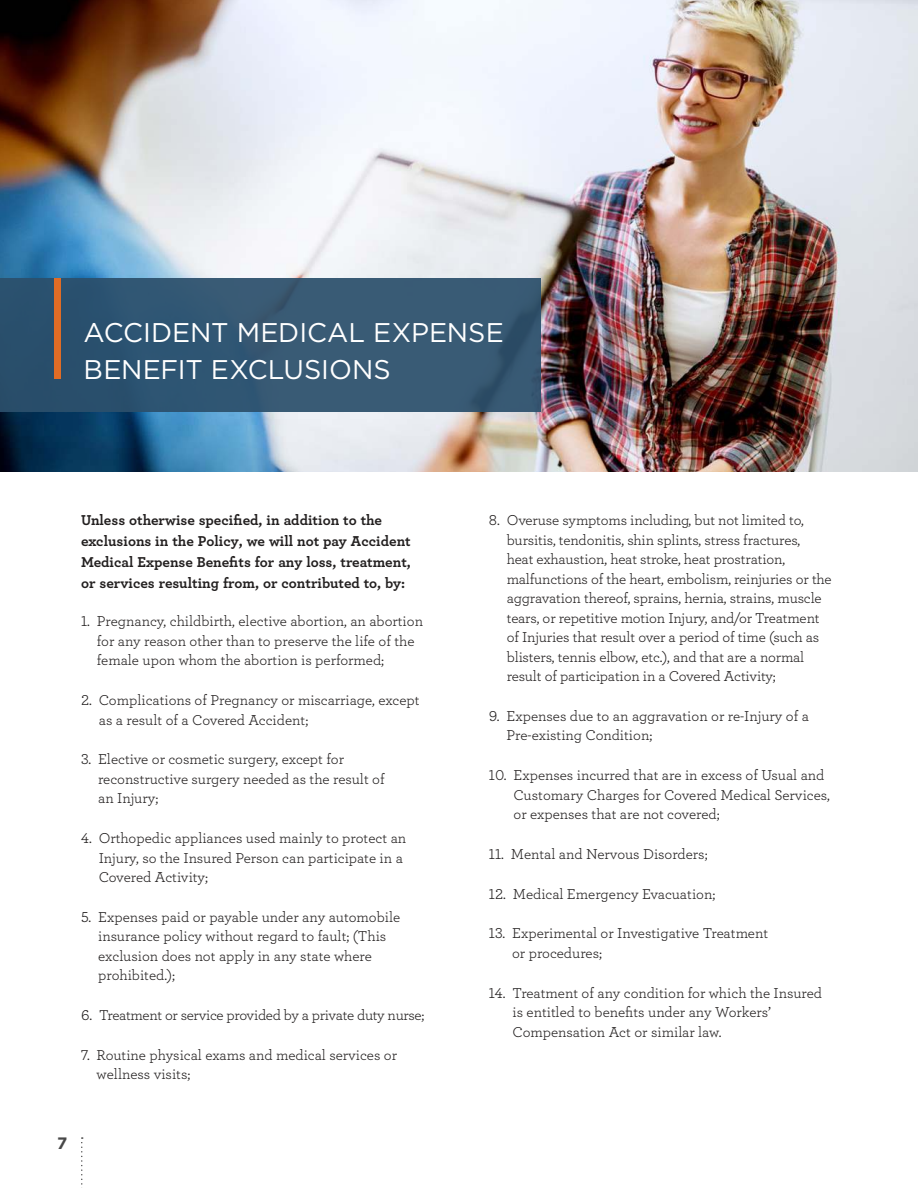
<style>
.page{position:relative;width:918px;height:1188px;background:#fff}
.page>*{position:absolute;margin:0;border:0;box-sizing:border-box;transform-origin:0 0}
.t1{font:27px/37.5px "Gotham";color:#fff}
.t2{font:700 16.5px "Gotham";color:#484848}
.t3{font:15px/19.5px "Archer";letter-spacing:-.01em;color:#221f1f}
.t4{font:700 15px/21px "Archer";color:#221f1f}
</style>
<div class="page">
<svg style="left:81px;top:1137px;width:2px;height:51px"></svg>
<img style="left:0;top:0;width:918px;height:472px">
<div style="left:0;top:278px;width:541px;height:133px;background:linear-gradient(to right,#2b516e,#3b5c76)"></div>
<div style="left:54px;top:278px;width:6px;height:101px;background:#e16c25"></div>
<h1 class="t1" style="left:84px;top:315px;width:422px">ACCIDENT MEDICAL EXPENSE<br>BENEFIT EXCLUSIONS</h1>
<p class="t4" style="left:81px;top:510px;width:331px">Unless otherwise specified, in addition to the exclusions in the Policy, we will not pay Accident Medical Expense Benefits for any loss, treatment, or services resulting from, or contributed to, by:</p>
<p class="t3" style="left:97px;top:612px;width:328px;text-indent:-16px">1. Pregnancy, childbirth, elective abortion, an abortion for any reason other than to preserve the life of the female upon whom the abortion is performed;</p>
<p class="t3" style="left:99px;top:691px;width:322px;text-indent:-18px">2. Complications of Pregnancy or miscarriage, except as a result of a Covered Accident;</p>
<p class="t3" style="left:98px;top:750px;width:288px;text-indent:-17px">3. Elective or cosmetic surgery, except for reconstructive surgery needed as the result of an Injury;</p>
<p class="t3" style="left:99px;top:829px;width:309px;text-indent:-18px">4. Orthopedic appliances used mainly to protect an<br>Injury, so the Insured Person can participate in a<br>Covered Activity;</p>
<p class="t3" style="left:98px;top:908px;width:304px;text-indent:-17px">5. Expenses paid or payable under any automobile insurance policy without regard to fault; (This exclusion does not apply in any state where prohibited.);</p>
<p class="t3" style="left:81px;top:1006px;width:345px">6. Treatment or service provided by a private duty nurse;</p>
<p class="t3" style="left:97px;top:1046px;width:302px;text-indent:-16px">7. Routine physical exams and medical services or wellness visits;</p>
<p class="t2" style="left:57px;top:1136px;width:12px">7</p>
<p class="t3" style="left:507px;top:511px;width:327px;text-indent:-18px">8. Overuse symptoms including, but not limited to, bursitis, tendonitis, shin splints, stress fractures,<br>heat exhaustion, heat stroke, heat prostration, malfunctions of the heart, embolism, reinjuries or the aggravation thereof, sprains, hernia, strains, muscle tears, or repetitive motion Injury, and/or Treatment of Injuries that result over a period of time (such as blisters, tennis elbow, etc.), and that are a normal result of participation in a Covered Activity;</p>
<p class="t3" style="left:507px;top:707px;width:304px;text-indent:-18px">9. Expenses due to an aggravation or re-Injury of a<br>Pre-existing Condition;</p>
<p class="t3" style="left:514px;top:766px;width:318px;text-indent:-25px">10. Expenses incurred that are in excess of Usual and<br>Customary Charges for Covered Medical Services, or expenses that are not covered;</p>
<p class="t3" style="left:489px;top:845px;width:220px">11. Mental and Nervous Disorders;</p>
<p class="t3" style="left:489px;top:885px;width:228px">12. Medical Emergency Evacuation;</p>
<p class="t3" style="left:512px;top:924px;width:258px;text-indent:-23px">13. Experimental or Investigative Treatment or procedures;</p>
<p class="t3" style="left:513px;top:984px;width:311px;text-indent:-24px">14. Treatment of any condition for which the Insured is entitled to benefits under any Workers’<br>Compensation Act or similar law.</p>
</div>
